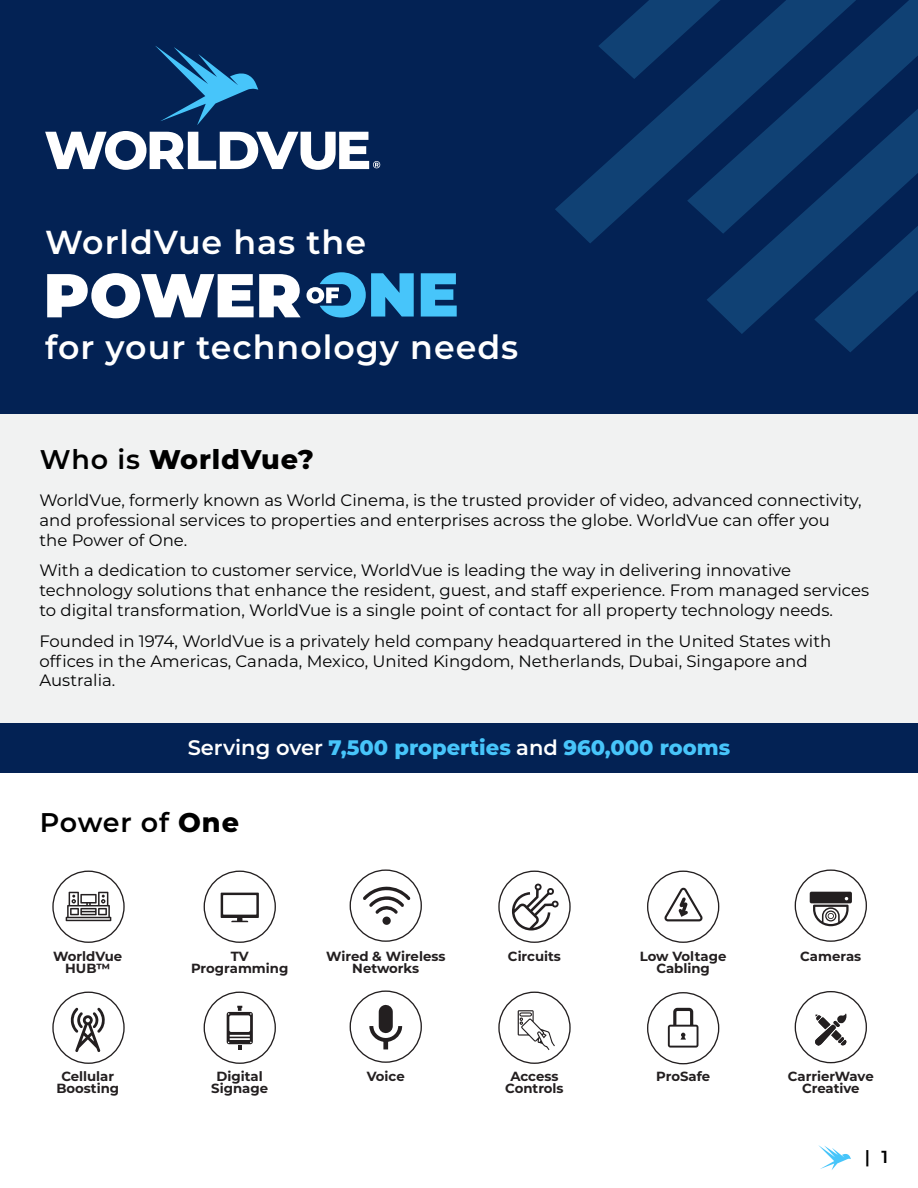
<style>
.page{position:relative;width:918px;height:1188px;background:#fff}
.page>*{position:absolute;margin:0;border:0;box-sizing:border-box;transform-origin:0 0}
.t1{font:600 33.15px "Montserrat";letter-spacing:.03em;color:#fff}
.t2{font:800 27px "Montserrat";letter-spacing:.03em;color:#000}
.t3{font:600 27px "Montserrat";letter-spacing:.02em;color:#000}
.t4{font:800 21px "Montserrat";color:#47c5fa}
.t5{font:600 17.4px "Montserrat";color:#000}
.t6{font:16.5px/19.8px "Montserrat";color:#000}
.t7{font:700 13.2px/12px "Montserrat";color:#231f20;text-align:center}
.s1{font-weight:600}
.s2{font-weight:600;color:#fff}
.s3{font-weight:800}
</style>
<div class="page">
<div style="left:0;top:414px;width:918px;height:309px;background:#f1f2f2"></div>
<div style="left:0;top:723px;width:918px;height:49px;background:#032254"></div>
<div style="left:0;top:0;width:918px;height:414px;background:#032254"></div>
<svg style="left:155px;top:46px;width:103px;height:79px"></svg>
<svg style="left:45px;top:131px;width:335px;height:39px"></svg>
<svg style="left:831px;top:334px;width:39px;height:18px"></svg>
<svg style="left:555px;top:0;width:335px;height:243px"></svg>
<svg style="left:707px;top:26px;width:211px;height:308px;fill:#104174"></svg>
<svg style="left:421px;top:273px;width:36px;height:44px"></svg>
<svg style="left:307px;top:272px;width:107px;height:46px"></svg>
<svg style="left:47px;top:273px;width:254px;height:45px"></svg>
<svg style="left:818px;top:1145px;width:33px;height:25px"></svg>
<svg style="left:52px;top:871px;width:73px;height:72px"></svg>
<svg style="left:204px;top:871px;width:72px;height:72px"></svg>
<svg style="left:795px;top:869px;width:72px;height:73px"></svg>
<svg style="left:350px;top:990px;width:72px;height:73px"></svg>
<svg style="left:52px;top:992px;width:73px;height:72px"></svg>
<svg style="left:204px;top:992px;width:72px;height:72px"></svg>
<svg style="left:350px;top:869px;width:72px;height:73px"></svg>
<svg style="left:647px;top:871px;width:72px;height:72px"></svg>
<svg style="left:498px;top:871px;width:73px;height:72px"></svg>
<svg style="left:647px;top:992px;width:72px;height:72px"></svg>
<svg style="left:498px;top:992px;width:73px;height:72px"></svg>
<svg style="left:795px;top:991px;width:72px;height:72px"></svg>
<h1 class="t1" style="left:45px;top:219px;width:323px">WorldVue has the</h1>
<h1 class="t1" style="left:45px;top:324px;width:475px">for your technology needs</h1>
<h2 class="t2" style="left:40px;top:440px;width:276px"><span class="s1">Who is</span> WorldVue?</h2>
<p class="t6" style="left:40px;top:490px;width:824px">WorldVue, formerly known as World Cinema, is the trusted provider of video, advanced connectivity, and professional services to properties and enterprises across the globe. WorldVue can offer you the Power of One.</p>
<p class="t6" style="left:40px;top:560px;width:831px">With a dedication to customer service, WorldVue is leading the way in delivering innovative technology solutions that enhance the resident, guest, and staff experience. From managed services to digital transformation, WorldVue is a single point of contact for all property technology needs.</p>
<p class="t6" style="left:40px;top:630px;width:793px">Founded in 1974, WorldVue is a privately held company headquartered in the United States with offices in the Americas, Canada, Mexico, United Kingdom, Netherlands, Dubai, Singapore and<br>Australia.</p>
<p class="t4" style="left:188px;top:732px;width:544px"><span class="s2">Serving over</span> 7,500 properties <span class="s2">and</span> 960,000 rooms</p>
<h2 class="t3" style="left:40px;top:803px;width:201px">Power of <span class="s3">One</span></h2>
<p class="t7" style="left:53px;top:949px;width:71px">WorldVue<br>HUB™</p>
<p class="t7" style="left:191px;top:949px;width:99px">TV<br>Programming</p>
<p class="t7" style="left:326px;top:949px;width:121px">Wired &amp; Wireless<br>Networks</p>
<p class="t7" style="left:508px;top:949px;width:55px">Circuits</p>
<p class="t7" style="left:640px;top:949px;width:88px">Low Voltage<br>Cabling</p>
<p class="t7" style="left:800px;top:949px;width:63px">Cameras</p>
<p class="t7" style="left:56px;top:1069px;width:64px">Cellular<br>Boosting</p>
<p class="t7" style="left:211px;top:1069px;width:58px">Digital<br>Signage</p>
<p class="t7" style="left:367px;top:1069px;width:39px">Voice</p>
<p class="t7" style="left:505px;top:1069px;width:60px">Access<br>Controls</p>
<p class="t7" style="left:656px;top:1069px;width:55px">ProSafe</p>
<p class="t7" style="left:788px;top:1069px;width:87px">CarrierWave<br>Creative</p>
<p class="t5" style="left:865px;top:1144px;width:25px">| 1</p>
</div>
